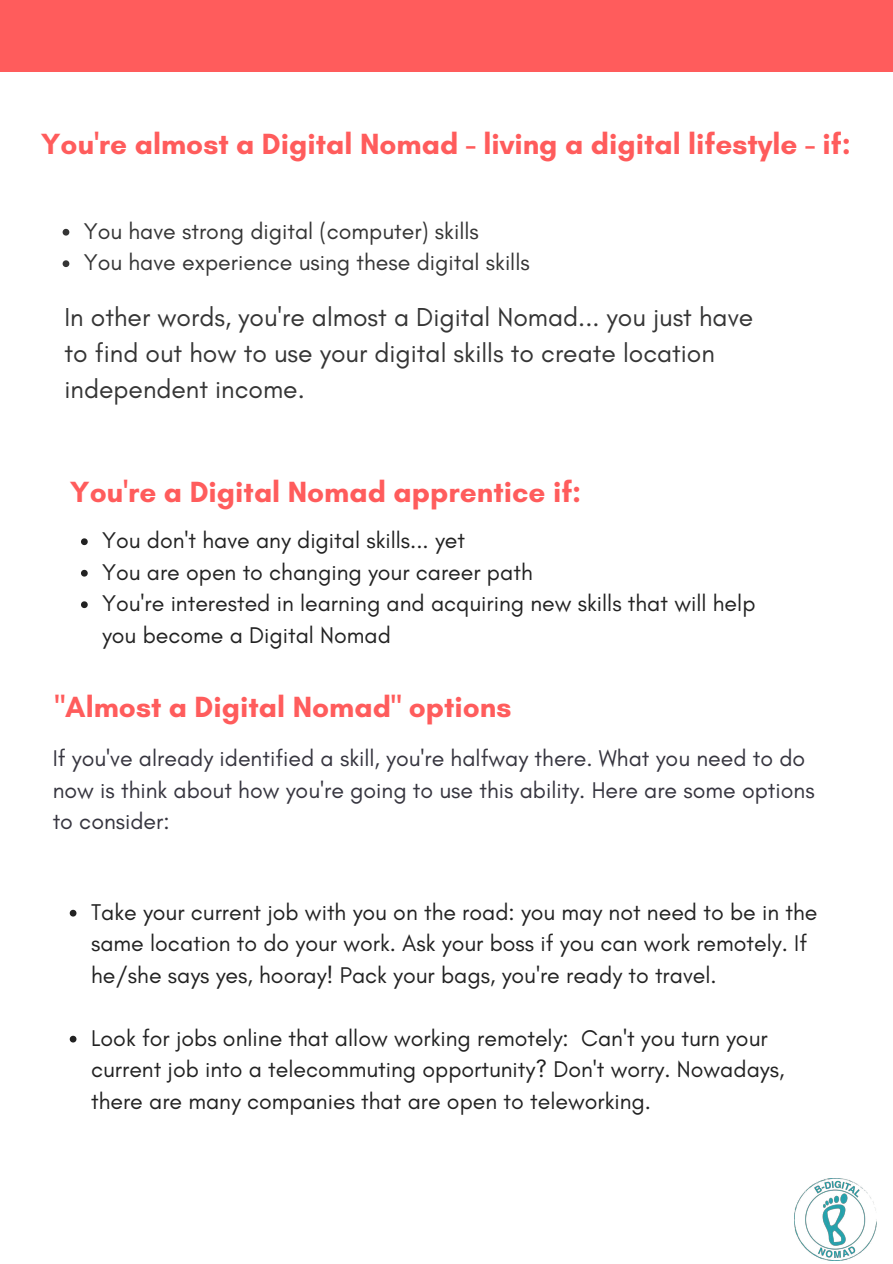
<style>
.page{position:relative;width:893px;height:1264px;background:#fff}
.page>*{position:absolute;margin:0;border:0;box-sizing:border-box;transform-origin:0 0}
.t1{font:700 29.7px "Glacial Indifference";color:#ff5c5c}
.t2{font:26.4px/36px "Glacial Indifference";color:#353535}
.t3{font:23.1px/31.5px "Glacial Indifference";color:#222}
.t4{font:23.1px/31.5px "Glacial Indifference";color:#36353f}
.t5{font:23.1px/31.5px "Glacial Indifference";color:#353535}
</style>
<div class="page">
<svg style="left:63px;top:229px;width:6px;height:6px"></svg>
<svg style="left:63px;top:260px;width:6px;height:7px"></svg>
<svg style="left:81px;top:538px;width:7px;height:7px"></svg>
<svg style="left:81px;top:570px;width:7px;height:6px"></svg>
<svg style="left:81px;top:601px;width:7px;height:7px"></svg>
<svg style="left:70px;top:909px;width:6px;height:7px"></svg>
<svg style="left:70px;top:1035px;width:6px;height:7px"></svg>
<div style="left:0;top:0;width:892px;height:72px;background:#ff5c5c"></div>
<img style="left:794px;top:1178px;width:82px;height:82px">
<p class="t1" style="left:41px;top:126px;width:811px">You're almost a Digital Nomad - living a digital lifestyle - if:</p>
<p class="t5" style="left:84px;top:215px;width:447px">You have strong digital (computer) skills<br>You have experience using these digital skills</p>
<p class="t2" style="left:64px;top:299px;width:690px">In other words, you're almost a Digital Nomad... you just have to find out how to use your digital skills to create location independent income.</p>
<p class="t1" style="left:70px;top:473px;width:512px">You're a Digital Nomad apprentice if:</p>
<p class="t3" style="left:102px;top:524px;width:655px">You don't have any digital skills... yet<br>You are open to changing your career path<br>You're interested in learning and acquiring new skills that will help you become a Digital Nomad</p>
<p class="t1" style="left:55px;top:688px;width:458px">"Almost a Digital Nomad" options</p>
<p class="t4" style="left:53px;top:742px;width:763px">If you've already identified a skill, you're halfway there. What you need to do now is think about how you're going to use this ability. Here are some options to consider:</p>
<p class="t3" style="left:91px;top:896px;width:727px">Take your current job with you on the road: you may not need to be in the same location to do your work. Ask your boss if you can work remotely. If he/she says yes, hooray! Pack your bags, you're ready to travel.</p>
<p class="t3" style="left:91px;top:1022px;width:694px">Look for jobs online that allow working remotely: Can't you turn your current job into a telecommuting opportunity? Don't worry. Nowadays, there are many companies that are open to teleworking.</p>
</div>
